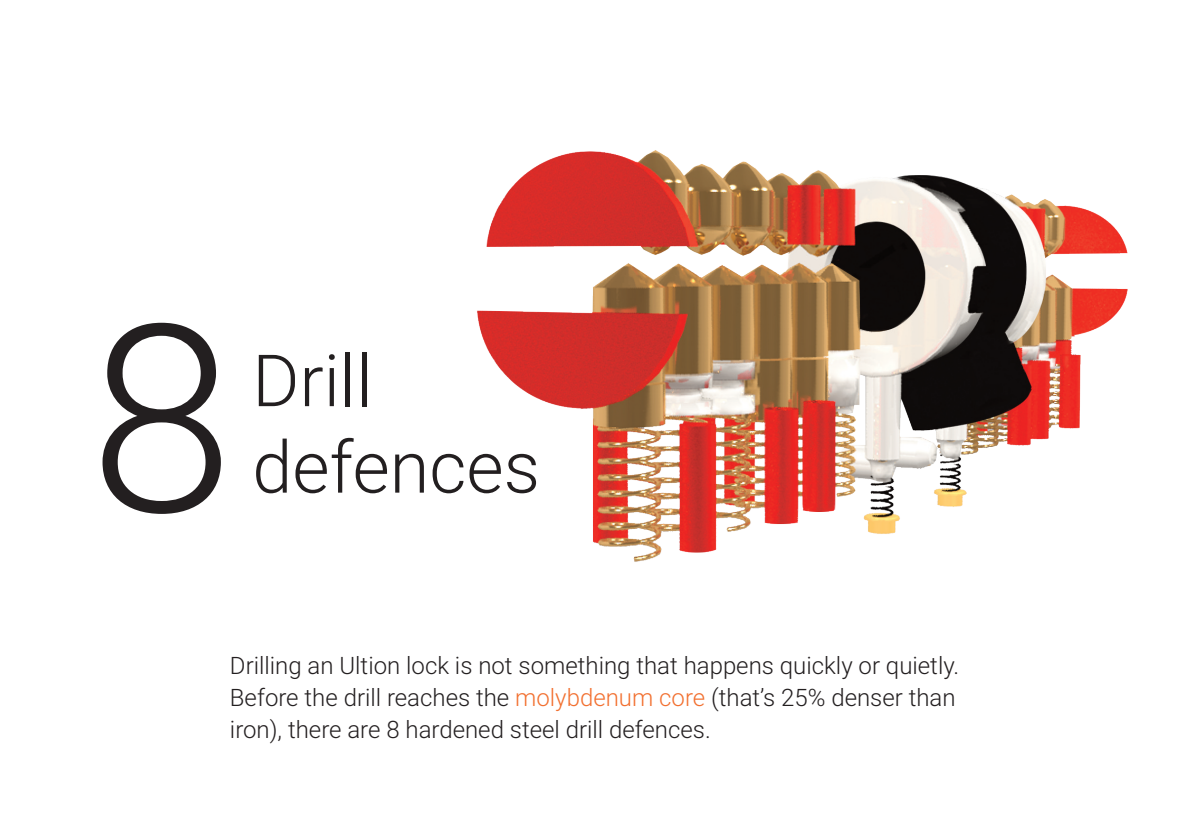
<style>
.page{position:relative;width:1191px;height:840px;background:#fff}
.page>*{position:absolute;margin:0;border:0;box-sizing:border-box;transform-origin:0 0}
.t1{font:300 261.4px "Roboto";color:#231f20}
.t2{font:300 72px "Roboto";color:#231f20}
.t3{font:300 24px/32px "Roboto";color:#231f20}
.s1{color:#f27030}
</style>
<div class="page">
<img style="left:477px;top:150px;width:651px;height:412px">
<h1 class="t1" style="left:89px;top:268px;width:146px">8</h1>
<h2 class="t2" style="left:252px;top:339px;width:121px">Drill</h2>
<h2 class="t2" style="left:252px;top:425px;width:289px">defences</h2>
<p class="t3" style="left:230px;top:649px;width:731px">Drilling an Ultion lock is not something that happens quickly or quietly.<br>Before the drill reaches the <span class="s1">molybdenum core</span> (that’s 25% denser than iron), there are 8 hardened steel drill defences.</p>
</div>
